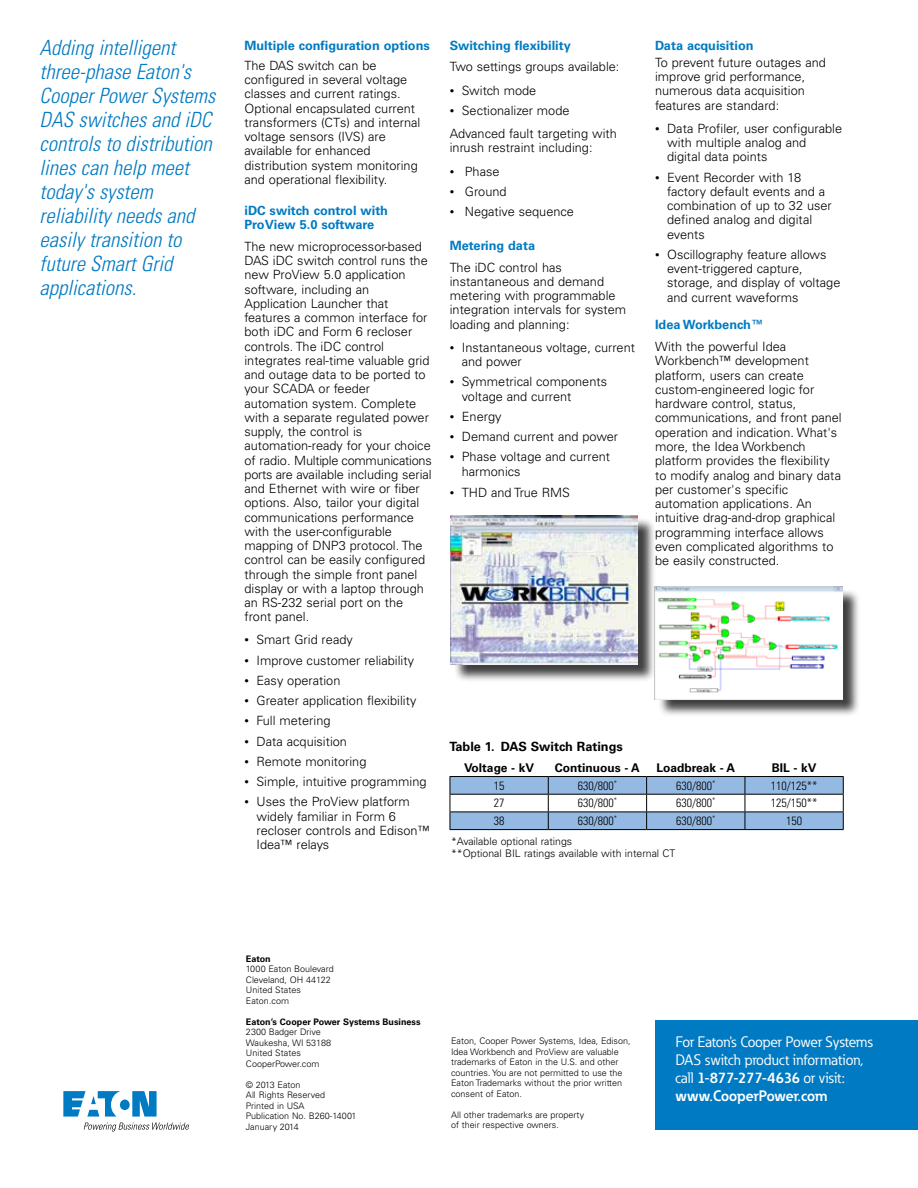
<style>
.page{position:relative;width:918px;height:1188px;background:#fff}
.page>*{position:absolute;margin:0;border:0;box-sizing:border-box;transform-origin:0 0}
.t1{font:italic 300 condensed 21px/24px "Univers LT Std";color:#007ac2}
.t2{font:15px/18px "Eaton";letter-spacing:-.02em;color:#fff}
.t3{font:300 12.75px/14.2px "Univers LT Std";color:#000}
.t4{font:700 12.75px/14.2px "Univers LT Std";color:#007ac2}
.t5{font:700 12.75px "Univers LT Std";color:#000}
.t6{font:300 condensed 12px "Univers LT Std";color:#000}
.t7{font:700 12px "Univers LT Std";color:#000}
.t8{font:300 10.5px/12px "Univers LT Std";color:#000}
.t9{font:300 9px/10.5px "Univers LT Std";color:#000}
.t10{font:700 9px "Univers LT Std";color:#000}
.s1{font-size:9px}
.s2{font-weight:700}
</style>
<div class="page">
<svg style="left:63px;top:1091px;width:94px;height:26px"></svg>
<svg style="left:84px;top:1123px;width:105px;height:9px"></svg>
<hr style="left:450px;top:776px;width:98px;height:1px;background:#000">
<hr style="left:548px;top:776px;width:99px;height:1px;background:#000">
<hr style="left:647px;top:776px;width:98px;height:1px;background:#000">
<hr style="left:745px;top:776px;width:99px;height:1px;background:#000">
<svg style="left:450px;top:777px;width:394px;height:53px"></svg>
<hr style="left:548px;top:829px;width:99px;height:1px;background:#000">
<hr style="left:647px;top:829px;width:98px;height:1px;background:#000">
<div style="left:453px;top:518px;width:203px;height:165px;background:#000;opacity:.75"></div>
<img style="left:451px;top:515px;width:186px;height:149px">
<div style="left:657px;top:589px;width:204px;height:129px;background:#000;opacity:.75"></div>
<img style="left:655px;top:586px;width:187px;height:113px">
<div style="left:655px;top:1020px;width:263px;height:110px;background:#007ac2"></div>
<h1 class="t1" style="left:40px;top:36px;width:177px">Adding intelligent three-phase Eaton's<br>Cooper Power Systems<br>DAS switches and iDC controls to distribution lines can help meet today's system reliability needs and easily transition to future Smart Grid applications.</h1>
<p class="t4" style="left:244px;top:38px;width:187px">Multiple configuration options</p>
<p class="t3" style="left:244px;top:58px;width:177px">The DAS switch can be configured in several voltage classes and current ratings.<br>Optional encapsulated current transformers (CTs) and internal voltage sensors (IVS) are available for enhanced distribution system monitoring and operational flexibility.</p>
<p class="t4" style="left:244px;top:203px;width:145px">iDC switch control with<br>ProView 5.0 software</p>
<p class="t3" style="left:244px;top:239px;width:189px">The new microprocessor-based<br>DAS iDC switch control runs the new ProView 5.0 application software, including an<br>Application Launcher that features a common interface for both iDC and Form 6 recloser controls. The iDC control integrates real-time valuable grid and outage data to be ported to your SCADA or feeder automation system. Complete with a separate regulated power supply, the control is automation-ready for your choice of radio. Multiple communications ports are available including serial and Ethernet with wire or fiber options. Also, tailor your digital communications performance with the user-configurable mapping of DNP3 protocol. The control can be easily configured through the simple front panel display or with a laptop through an RS-232 serial port on the front panel.</p>
<p class="t3" style="left:244px;top:633px;width:110px"><span class="s1">•</span> Smart Grid ready</p>
<p class="t3" style="left:244px;top:653px;width:171px"><span class="s1">•</span> Improve customer reliability</p>
<p class="t3" style="left:244px;top:673px;width:97px"><span class="s1">•</span> Easy operation</p>
<p class="t3" style="left:244px;top:694px;width:174px"><span class="s1">•</span> Greater application flexibility</p>
<p class="t3" style="left:244px;top:714px;width:88px"><span class="s1">•</span> Full metering</p>
<p class="t3" style="left:244px;top:734px;width:104px"><span class="s1">•</span> Data acquisition</p>
<p class="t3" style="left:244px;top:754px;width:123px"><span class="s1">•</span> Remote monitoring</p>
<p class="t3" style="left:244px;top:775px;width:184px"><span class="s1">•</span> Simple, intuitive programming</p>
<p class="t3" style="left:256px;top:795px;width:175px;text-indent:-12px"><span class="s1">•</span> Uses the ProView platform widely familiar in Form 6 recloser controls and Edison™<br>Idea™ relays</p>
<p class="t4" style="left:450px;top:38px;width:123px">Switching flexibility</p>
<p class="t3" style="left:450px;top:60px;width:171px">Two settings groups available:</p>
<p class="t3" style="left:450px;top:83px;width:88px"><span class="s1">•</span> Switch mode</p>
<p class="t3" style="left:450px;top:99px;width:169px;line-height:23.2px"><span class="s1">•</span> Sectionalizer mode<br>Advanced fault targeting with</p>
<p class="t3" style="left:450px;top:141px;width:144px">inrush restraint including:</p>
<p class="t3" style="left:450px;top:164px;width:51px"><span class="s1">•</span> Phase</p>
<p class="t3" style="left:450px;top:184px;width:58px"><span class="s1">•</span> Ground</p>
<p class="t3" style="left:450px;top:205px;width:126px"><span class="s1">•</span> Negative sequence</p>
<p class="t4" style="left:450px;top:238px;width:87px">Metering data</p>
<p class="t3" style="left:450px;top:260px;width:178px">The iDC control has instantaneous and demand metering with programmable integration intervals for system loading and planning:</p>
<p class="t3" style="left:462px;top:340px;width:175px;text-indent:-12px"><span class="s1">•</span> Instantaneous voltage, current and power</p>
<p class="t3" style="left:462px;top:375px;width:147px;text-indent:-12px"><span class="s1">•</span> Symmetrical components voltage and current</p>
<p class="t3" style="left:450px;top:409px;width:53px"><span class="s1">•</span> Energy</p>
<p class="t3" style="left:450px;top:430px;width:170px"><span class="s1">•</span> Demand current and power</p>
<p class="t3" style="left:462px;top:450px;width:150px;text-indent:-12px"><span class="s1">•</span> Phase voltage and current harmonics</p>
<p class="t3" style="left:450px;top:486px;width:122px"><span class="s1">•</span> THD and True RMS</p>
<p class="t4" style="left:655px;top:38px;width:100px">Data acquisition</p>
<p class="t3" style="left:655px;top:55px;width:172px">To prevent future outages and improve grid performance, numerous data acquisition features are standard:</p>
<p class="t3" style="left:667px;top:121px;width:177px;text-indent:-12px"><span class="s1">•</span> Data Profiler, user configurable with multiple analog and digital data points</p>
<p class="t3" style="left:667px;top:170px;width:166px;text-indent:-12px"><span class="s1">•</span> Event Recorder with 18 factory default events and a combination of up to 32 user defined analog and digital events</p>
<p class="t3" style="left:667px;top:247px;width:175px;text-indent:-12px"><span class="s1">•</span> Oscillography feature allows event-triggered capture, storage, and display of voltage and current waveforms</p>
<p class="t4" style="left:655px;top:318px;width:110px">Idea Workbench™</p>
<p class="t3" style="left:655px;top:340px;width:188px">With the powerful Idea<br>Workbench™ development platform, users can create custom-engineered logic for hardware control, status, communications, and front panel operation and indication. What's more, the Idea Workbench platform provides the flexibility to modify analog and binary data per customer's specific automation applications. An intuitive drag-and-drop graphical programming interface allows even complicated algorithms to be easily constructed.</p>
<p class="t5" style="left:450px;top:739px;width:175px">Table 1. DAS Switch Ratings</p>
<p class="t7" style="left:464px;top:761px;width:71px">Voltage - kV</p>
<p class="t7" style="left:555px;top:761px;width:87px">Continuous - A</p>
<p class="t7" style="left:656px;top:761px;width:80px">Loadbreak - A</p>
<p class="t7" style="left:772px;top:761px;width:46px">BIL - kV</p>
<p class="t6" style="left:494px;top:778px;width:12px">15</p>
<p class="t6" style="left:578px;top:778px;width:41px">630/800<sup>*</sup></p>
<p class="t6" style="left:676px;top:778px;width:41px">630/800<sup>*</sup></p>
<p class="t6" style="left:771px;top:778px;width:48px">110/125**</p>
<p class="t6" style="left:494px;top:796px;width:12px">27</p>
<p class="t6" style="left:578px;top:796px;width:41px">630/800<sup>*</sup></p>
<p class="t6" style="left:676px;top:796px;width:41px">630/800<sup>*</sup></p>
<p class="t6" style="left:771px;top:796px;width:48px">125/150**</p>
<p class="t6" style="left:494px;top:814px;width:12px">38</p>
<p class="t6" style="left:578px;top:814px;width:41px">630/800<sup>*</sup></p>
<p class="t6" style="left:676px;top:814px;width:41px">630/800<sup>*</sup></p>
<p class="t6" style="left:786px;top:814px;width:17px">150</p>
<p class="t8" style="left:451px;top:835px;width:226px">*Available optional ratings<br>**Optional BIL ratings available with internal CT</p>
<p class="t10" style="left:246px;top:953px;width:26px">Eaton</p>
<p class="t9" style="left:246px;top:964px;width:89px">1000 Eaton Boulevard<br>Cleveland, OH 44122<br>United States<br>Eaton.com</p>
<p class="t10" style="left:246px;top:1016px;width:176px">Eaton’s Cooper Power Systems Business</p>
<p class="t9" style="left:246px;top:1027px;width:87px">2300 Badger Drive<br>Waukesha, WI 53188<br>United States<br>CooperPower.com</p>
<p class="t9" style="left:246px;top:1079px;width:112px">© 2013 Eaton<br>All Rights Reserved<br>Printed in USA<br>Publication No. B260-14001<br>January 2014</p>
<p class="t9" style="left:451px;top:1036px;width:181px">Eaton, Cooper Power Systems, Idea, Edison, Idea Workbench and ProView are valuable trademarks of Eaton in the U.S. and other countries. You are not permitted to use the Eaton Trademarks without the prior written consent of Eaton.</p>
<p class="t9" style="left:451px;top:1110px;width:135px">All other trademarks are property of their respective owners.</p>
<p class="t2" style="left:675px;top:1033px;width:199px">For Eaton's Cooper Power Systems<br>DAS switch product information, call <span class="s2">1-877-277-4636</span> or visit: <span class="s2">www.CooperPower.com</span></p>
</div>
